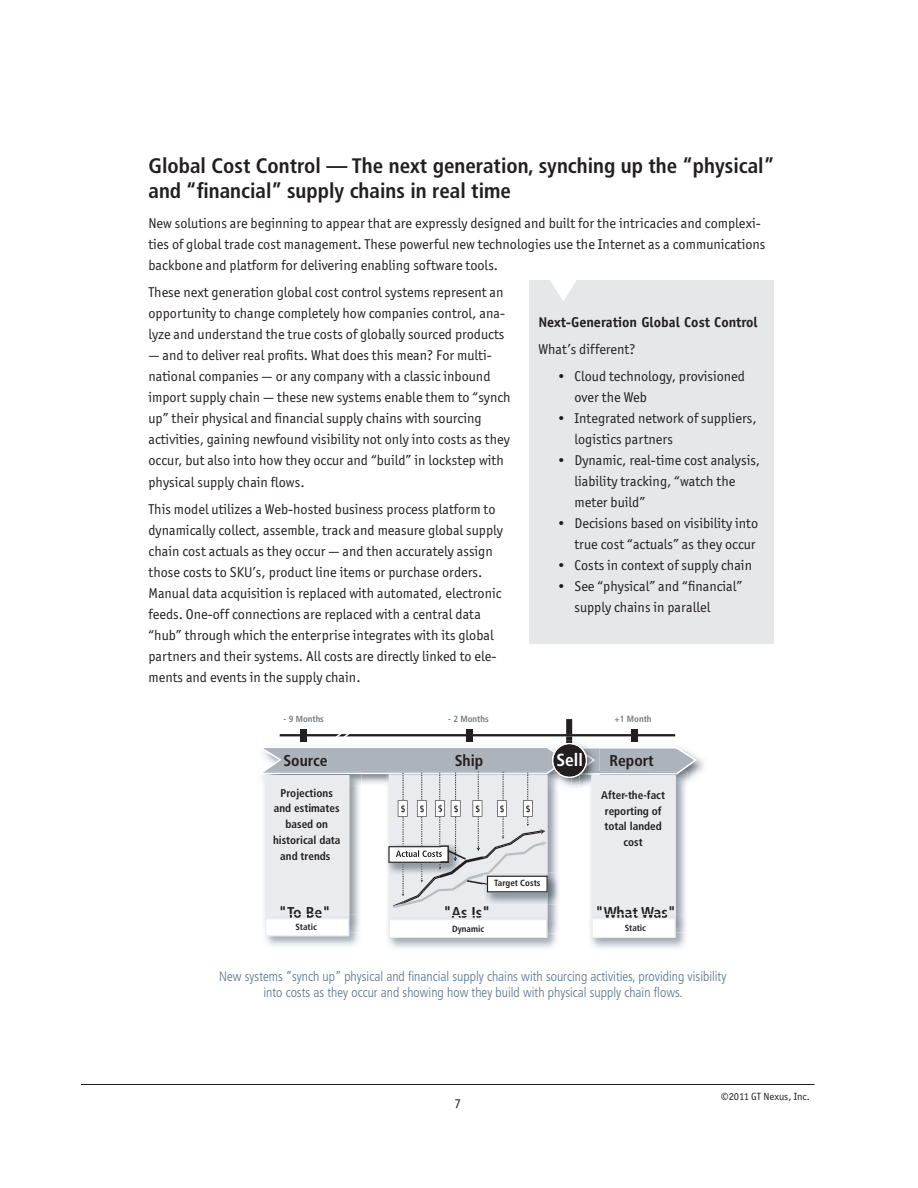
<style>
.page{position:relative;width:918px;height:1188px;background:#fff}
.page>*{position:absolute;margin:0;border:0;box-sizing:border-box;transform-origin:0 0}
.t1{font:700 condensed 21px/25.2px "Frutiger";color:#231f20}
.t2{font:700 condensed 17.4px "Frutiger";color:#fff}
.t3{font:700 condensed 15.75px "Frutiger";color:#231f20}
.t4{font:14.25px/21px "Officina San ITC";color:#231f20}
.t5{font:700 14.25px "Officina Sans LT";color:#231f20}
.t6{font:300 condensed 13.5px/16.5px "Frutiger";color:#54748f;text-align:center}
.t7{font:13.5px "Officina San ITC";color:#231f20}
.t8{font:700 condensed 11.25px/15.8px "Frutiger";color:#231f20;text-align:center}
.t9{font:10.5px "Officina San ITC";color:#231f20}
.t10{font:700 condensed 9px "Frutiger";color:#231f20}
.t11{font:700 condensed 9px "Frutiger";color:#757d81}
</style>
<div class="page">
<hr style="left:81px;top:1084px;width:733px;height:1px;background:#231f20">
<div style="left:530px;top:280px;width:244px;height:364px;background:#e6e7e9"></div>
<img style="left:697px;top:757px;width:7px;height:17px">
<img style="left:266px;top:938px;width:92px;height:8px">
<img style="left:590px;top:938px;width:96px;height:10px">
<img style="left:388px;top:938px;width:169px;height:10px">
<svg style="left:262px;top:719px;width:435px;height:219px"></svg>
<div style="left:453px;top:926px;width:31px;height:8px;background:#fff"></div>
<div style="left:296px;top:924px;width:21px;height:6px;background:#fff"></div>
<div style="left:625px;top:925px;width:21px;height:6px;background:#fff"></div>
<svg style="left:550px;top:280px;width:27px;height:21px"></svg>
<h1 class="t1" style="left:148px;top:153px;width:628px">Global Cost Control — The next generation, synching up the “physical” and “financial” supply chains in real time</h1>
<p class="t4" style="left:148px;top:213px;width:618px">New solutions are beginning to appear that are expressly designed and built for the intricacies and complexi&shy;ties of global trade cost management. These powerful new technologies use the Internet as a communications backbone and platform for delivering enabling software tools.</p>
<p class="t4" style="left:148px;top:282px;width:358px;text-align:justify">These next generation global cost control systems represent an opportunity to change completely how companies control, ana&shy;lyze and understand the true costs of globally sourced products</p>
<p class="t4" style="left:148px;top:345px;width:364px">— and to deliver real profits. What does this mean? For multi&shy;national companies — or any company with a classic inbound import supply chain — these new systems enable them to “synch up” their physical and financial supply chains with sourcing activities, gaining newfound visibility not only into costs as they occur, but also into how they occur and “build” in lockstep with physical supply chain flows.</p>
<p class="t4" style="left:148px;top:498px;width:356px">This model utilizes a Web-hosted business process platform to dynamically collect, assemble, track and measure global supply chain cost actuals as they occur — and then accurately assign those costs to SKU’s, product line items or purchase orders.<br>Manual data acquisition is replaced with automated, electronic feeds. One-off connections are replaced with a central data “hub” through which the enterprise integrates with its global partners and their systems. All costs are directly linked to ele&shy;ments and events in the supply chain.</p>
<p class="t5" style="left:538px;top:313px;width:221px">Next-Generation Global Cost Control</p>
<p class="t4" style="left:538px;top:338px;width:98px">What’s different?</p>
<p class="t4" style="left:574px;top:365px;width:172px;text-indent:-18px">• Cloud technology, provisioned over the Web</p>
<p class="t4" style="left:574px;top:407px;width:184px;text-indent:-18px">• Integrated network of suppliers, logistics partners</p>
<p class="t4" style="left:574px;top:450px;width:187px;text-indent:-18px">• Dynamic, real-time cost analysis, liability tracking, “watch the meter build”</p>
<p class="t4" style="left:556px;top:513px;width:203px;text-align:right">• Decisions based on visibility into true cost “actuals” as they occur</p>
<p class="t4" style="left:556px;top:555px;width:197px">• Costs in context of supply chain</p>
<p class="t4" style="left:574px;top:576px;width:169px;text-indent:-18px">• See “physical” and “financial” supply chains in parallel</p>
<p class="t11" style="left:284px;top:714px;width:42px">- 9 Months</p>
<p class="t11" style="left:448px;top:714px;width:42px">- 2 Months</p>
<p class="t11" style="left:615px;top:714px;width:38px">+1 Month</p>
<p class="t3" style="left:283px;top:751px;width:46px">Source</p>
<p class="t3" style="left:455px;top:751px;width:30px">Ship</p>
<p class="t2" style="left:556px;top:750px;width:28px">Sell</p>
<p class="t3" style="left:609px;top:751px;width:46px">Report</p>
<p class="t8" style="left:273px;top:785px;width:69px">Projections and estimates based on historical data and trends</p>
<p class="t3" style="left:279px;top:903px;width:53px">"To Be"</p>
<p class="t10" style="left:401px;top:803px;width:6px">$</p>
<p class="t10" style="left:420px;top:803px;width:6px">$</p>
<p class="t10" style="left:454px;top:803px;width:6px">$</p>
<p class="t10" style="left:476px;top:803px;width:6px">$</p>
<p class="t10" style="left:500px;top:803px;width:6px">$</p>
<p class="t10" style="left:526px;top:803px;width:6px">$</p>
<p class="t10" style="left:494px;top:878px;width:48px">Target Costs</p>
<p class="t3" style="left:443px;top:903px;width:49px">"As Is"</p>
<p class="t8" style="left:601px;top:787px;width:65px">After-the-fact reporting of total landed cost</p>
<p class="t3" style="left:596px;top:903px;width:82px">"What Was"</p>
<p class="t10" style="left:295px;top:922px;width:23px">Static</p>
<p class="t10" style="left:452px;top:924px;width:34px">Dynamic</p>
<p class="t10" style="left:625px;top:923px;width:23px">Static</p>
<p class="t6" style="left:219px;top:968px;width:509px">New systems “synch up” physical and financial supply chains with sourcing activities, providing visibility into costs as they occur and showing how they build with physical supply chain flows.</p>
<p class="t7" style="left:454px;top:1095px;width:8px">7</p>
<p class="t9" style="left:721px;top:1090px;width:90px">©2011 GT Nexus, Inc.</p>
</div>
